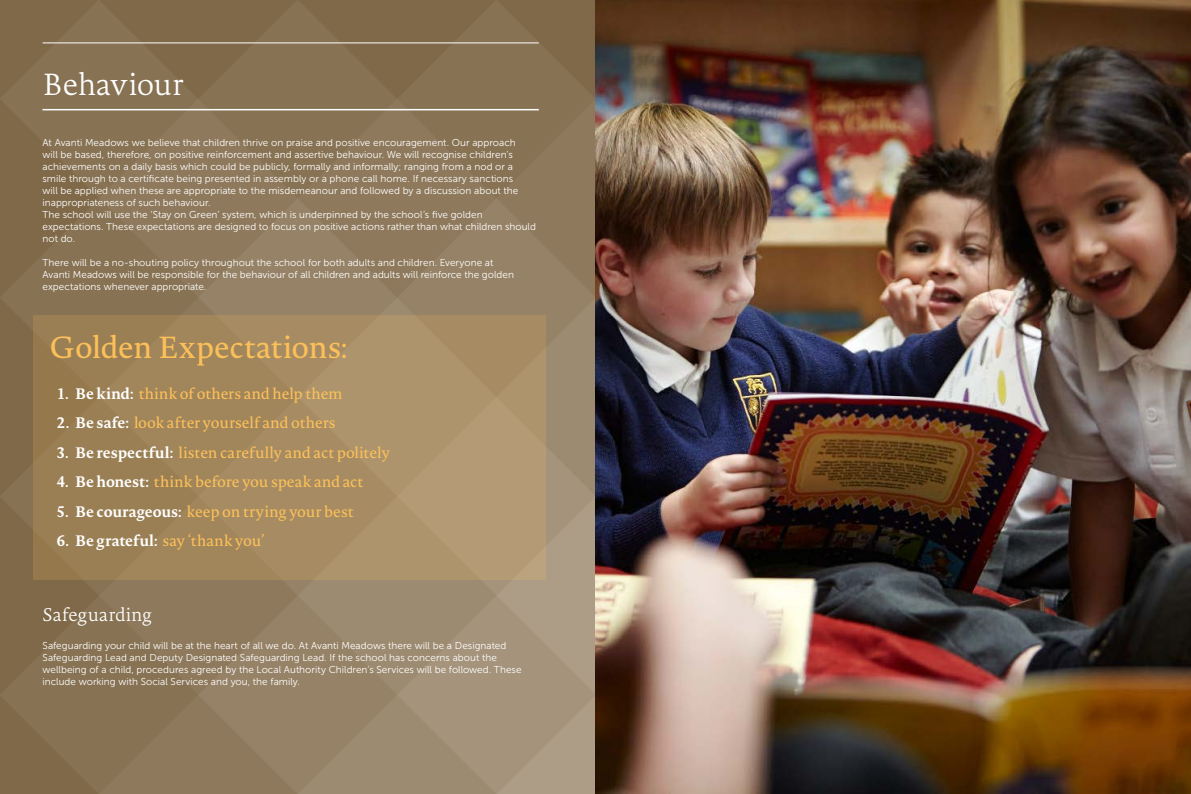
<style>
.page{position:relative;width:1191px;height:794px;background:#fff}
.page>*{position:absolute;margin:0;border:0;box-sizing:border-box;transform-origin:0 0}
.t1{font:30px "Novel Std";letter-spacing:-.01em;color:#fbc059}
.t2{font:200 30px "Novel Std";letter-spacing:-.015em;color:#fff}
.t3{font:200 18px "Novel Std";color:#fff}
.t4{font:15px "Novel Std";letter-spacing:-.005em;color:#fbc059}
.t5{font:700 15px "Novel Std";color:#fff}
.t6{font:10px/12px "Museo Sans 300";letter-spacing:.005em;color:#fff}
.s1{font-weight:700;color:#fff}
.s2{font-weight:400;color:#fbc059}
</style>
<div class="page">
<img style="left:0;top:0;width:595px;height:794px">
<div style="left:34px;top:316px;width:512px;height:264px;background:linear-gradient(to right,#987b4f,#b49b75)"></div>
<hr style="left:43px;top:43px;width:496px;height:1px;background:#fff">
<hr style="left:43px;top:109px;width:496px;height:1px;background:#fff">
<img style="left:595px;top:0;width:596px;height:794px">
<h1 class="t2" style="left:43px;top:66px;width:143px">Behaviour</h1>
<p class="t6" style="left:43px;top:137px;width:495px">At Avanti Meadows we believe that children thrive on praise and positive encouragement. Our approach<br>will be based, therefore, on positive reinforcement and assertive behaviour. We will recognise children’s achievements on a daily basis which could be publicly, formally and informally; ranging from a nod or a smile through to a certificate being presented in assembly or a phone call home. If necessary sanctions<br>will be applied when these are appropriate to the misdemeanour and followed by a discussion about the inappropriateness of such behaviour.<br>The school will use the ‘Stay on Green’ system, which is underpinned by the school’s five golden expectations. These expectations are designed to focus on positive actions rather than what children should not do.</p>
<p class="t6" style="left:43px;top:257px;width:473px">There will be a no-shouting policy throughout the school for both adults and children. Everyone at<br>Avanti Meadows will be responsible for the behaviour of all children and adults will reinforce the golden expectations whenever appropriate.</p>
<h1 class="t1" style="left:50px;top:330px;width:300px">Golden Expectations:</h1>
<h3 class="t4" style="left:57px;top:385px;width:287px"><span class="s1">1. Be kind:</span> think of others and help them</h3>
<h3 class="t4" style="left:57px;top:414px;width:280px"><span class="s1">2. Be safe:</span> look after yourself and others</h3>
<h3 class="t4" style="left:57px;top:443px;width:335px"><span class="s1">3. Be respectful:</span> listen carefully and act politely</h3>
<h3 class="t4" style="left:57px;top:473px;width:308px"><span class="s1">4. Be honest:</span> think before you speak and act</h3>
<h3 class="t4" style="left:57px;top:502px;width:298px"><span class="s1">5. Be courageous:</span> keep on trying your best</h3>
<h3 class="t5" style="left:57px;top:531px;width:209px">6. Be grateful: <span class="s2">say ‘thank you’</span></h3>
<h2 class="t3" style="left:43px;top:603px;width:111px">Safeguarding</h2>
<p class="t6" style="left:43px;top:639px;width:480px">Safeguarding your child will be at the heart of all we do. At Avanti Meadows there will be a Designated Safeguarding Lead and Deputy Designated Safeguarding Lead. If the school has concerns about the wellbeing of a child, procedures agreed by the Local Authority Children’s Services will be followed. These include working with Social Services and you, the family.</p>
</div>
